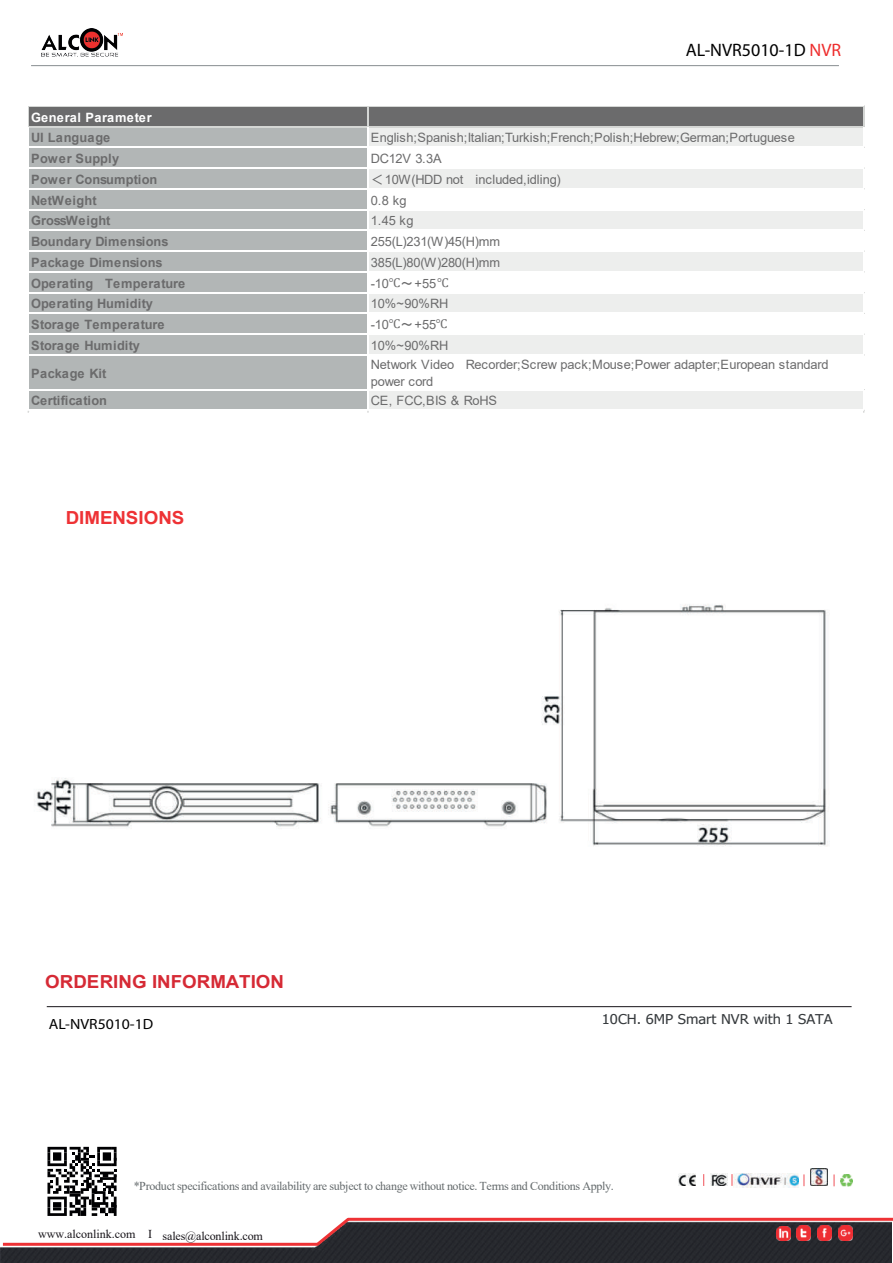
<style>
.page{position:relative;width:893px;height:1263px;background:#fff}
.page>*{position:absolute;margin:0;border:0;box-sizing:border-box;transform-origin:0 0}
.t1{font:700 18px "Arial";color:#d62a35;scale:1.04 1}
.t2{font:18px "Myriad Pro";color:#000001}
.t3{font:700 18px "Arial";color:#ee3235;scale:1.04 1}
.t4{font:14.85px "Myriad Pro";color:#000001;scale:1.06 1}
.t5{font:13.5px "Tahoma";color:#373b3e;scale:1.09 1}
.t6{font:12.9px/16.8px "Arial";letter-spacing:-.015em;color:#6b6b6c}
.t7{font:700 12.9px "Arial";letter-spacing:.005em;color:#6b6b6c}
.t8{font:700 12.9px "Arial";letter-spacing:.045em;color:#fff}
.t9{font:700 12.9px "Arial";letter-spacing:.025em;color:#6b6b6c}
.t10{font:12px "Times New Roman";letter-spacing:-.025em;color:#646a6c}
.t11{font:12px "Times New Roman";letter-spacing:-.01em;color:#171419}
.s1{color:#ee2d2d}
.s2{font-family:"MS Gothic"}
.s3{font-family:"Cambria Math"}
</style>
<div class="page">
<div style="left:0;top:1247px;width:892px;height:16px;background:#27282d"></div>
<svg style="left:47px;top:1146px;width:70px;height:1px"></svg>
<hr style="left:31px;top:65px;width:808px;height:1px;background:#888d91">
<svg style="left:47px;top:1006px;width:805px;height:1px"></svg>
<svg style="left:2px;top:1147px;width:891px;height:100px"></svg>
<svg style="left:41px;top:33px;width:82px;height:24px"></svg>
<img style="left:41px;top:28px;width:81px;height:28px">
<div style="left:29px;top:107px;width:836px;height:21px;background:#6b6b6c"></div>
<div style="left:29px;top:127px;width:340px;height:21px;background:#b2b6b6"></div>
<div style="left:368px;top:127px;width:497px;height:21px;background:#edeeed"></div>
<div style="left:29px;top:147px;width:340px;height:22px;background:#b2b6b6"></div>
<div style="left:29px;top:168px;width:340px;height:22px;background:#b2b6b6"></div>
<div style="left:368px;top:168px;width:497px;height:22px;background:#edeeed"></div>
<div style="left:29px;top:189px;width:340px;height:22px;background:#b2b6b6"></div>
<div style="left:29px;top:210px;width:340px;height:21px;background:#b2b6b6"></div>
<div style="left:368px;top:210px;width:497px;height:21px;background:#edeeed"></div>
<div style="left:29px;top:230px;width:340px;height:22px;background:#b2b6b6"></div>
<div style="left:29px;top:251px;width:340px;height:22px;background:#b2b6b6"></div>
<div style="left:368px;top:251px;width:497px;height:22px;background:#edeeed"></div>
<div style="left:29px;top:272px;width:340px;height:22px;background:#b2b6b6"></div>
<div style="left:29px;top:293px;width:340px;height:21px;background:#b2b6b6"></div>
<div style="left:368px;top:293px;width:497px;height:21px;background:#edeeed"></div>
<div style="left:29px;top:313px;width:340px;height:22px;background:#b2b6b6"></div>
<div style="left:29px;top:334px;width:340px;height:22px;background:#b2b6b6"></div>
<div style="left:368px;top:334px;width:497px;height:22px;background:#edeeed"></div>
<div style="left:29px;top:355px;width:340px;height:35px;background:#b2b6b6"></div>
<div style="left:29px;top:389px;width:340px;height:22px;background:#b2b6b6"></div>
<div style="left:368px;top:389px;width:497px;height:22px;background:#edeeed"></div>
<hr style="left:29px;top:106px;width:836px;height:1px;background:#d4d6d4">
<svg style="left:28px;top:106px;width:1px;height:21px"></svg>
<hr style="left:367px;top:107px;width:2px;height:21px;background:#d4d6d4">
<hr style="left:29px;top:126px;width:836px;height:2px;background:#d4d6d4">
<hr style="left:863px;top:107px;width:2px;height:21px;background:#d4d6d4">
<hr style="left:29px;top:146px;width:836px;height:2px;background:#fff">
<hr style="left:29px;top:167px;width:836px;height:2px;background:#fff">
<hr style="left:29px;top:188px;width:836px;height:2px;background:#fff">
<hr style="left:29px;top:209px;width:836px;height:2px;background:#fff">
<hr style="left:29px;top:229px;width:836px;height:2px;background:#fff">
<hr style="left:29px;top:250px;width:836px;height:2px;background:#fff">
<hr style="left:29px;top:271px;width:836px;height:2px;background:#fff">
<hr style="left:29px;top:292px;width:836px;height:2px;background:#fff">
<hr style="left:29px;top:312px;width:836px;height:2px;background:#fff">
<hr style="left:29px;top:333px;width:836px;height:2px;background:#fff">
<hr style="left:29px;top:354px;width:836px;height:2px;background:#fff">
<hr style="left:29px;top:389px;width:836px;height:1px;background:#fff">
<hr style="left:367px;top:128px;width:2px;height:283px;background:#fff">
<hr style="left:29px;top:409px;width:836px;height:2px;background:#fff">
<hr style="left:863px;top:128px;width:2px;height:283px;background:#fff">
<img style="left:35px;top:604px;width:795px;height:243px">
<h1 class="t2" style="left:686px;top:39px;width:157px">AL-NVR5010-1D <span class="s1">NVR</span></h1>
<p class="t8" style="left:31px;top:108px;width:122px">General Parameter</p>
<p class="t7" style="left:31px;top:129px;width:81px">UI Language</p>
<p class="t6" style="left:371px;top:129px;width:425px">English;Spanish;Italian;Turkish;French;Polish;Hebrew;German;Portuguese</p>
<p class="t9" style="left:31px;top:149px;width:90px">Power Supply</p>
<p class="t6" style="left:371px;top:150px;width:72px">DC12V 3.3A</p>
<p class="t7" style="left:31px;top:170px;width:128px">Power Consumption</p>
<p class="t6" style="left:371px;top:171px;width:191px"><span class="s2">＜</span>10W(HDD not included,idling)</p>
<p class="t7" style="left:31px;top:191px;width:67px">NetWeight</p>
<p class="t6" style="left:371px;top:192px;width:37px">0.8 kg</p>
<p class="t7" style="left:31px;top:212px;width:81px">GrossWeight</p>
<p class="t6" style="left:371px;top:212px;width:44px">1.45 kg</p>
<p class="t7" style="left:31px;top:233px;width:139px">Boundary Dimensions</p>
<p class="t6" style="left:371px;top:233px;width:131px">255(L)231(W)45(H)mm</p>
<p class="t7" style="left:31px;top:253px;width:133px">Package Dimensions</p>
<p class="t6" style="left:371px;top:254px;width:131px">385(L)80(W)280(H)mm</p>
<p class="t7" style="left:31px;top:274px;width:156px">Operating Temperature</p>
<p class="t6" style="left:371px;top:275px;width:79px">-10<span class="s3">℃</span><span class="s2">～</span>+55<span class="s3">℃</span></p>
<p class="t7" style="left:31px;top:295px;width:123px">Operating Humidity</p>
<p class="t6" style="left:371px;top:295px;width:79px">10%~90%RH</p>
<p class="t7" style="left:31px;top:316px;width:135px">Storage Temperature</p>
<p class="t6" style="left:371px;top:316px;width:78px">-10<span class="s3">℃</span><span class="s2">～</span>+55<span class="s3">℃</span></p>
<p class="t7" style="left:31px;top:336px;width:110px">Storage Humidity</p>
<p class="t6" style="left:371px;top:337px;width:79px">10%~90%RH</p>
<p class="t7" style="left:31px;top:364px;width:77px">Package Kit</p>
<p class="t6" style="left:371px;top:356px;width:459px">Network Video Recorder;Screw pack;Mouse;Power adapter;European standard power cord</p>
<p class="t7" style="left:31px;top:392px;width:77px">Certification</p>
<p class="t6" style="left:371px;top:392px;width:128px">CE, FCC,BIS &amp; RoHS</p>
<h1 class="t3" style="left:66px;top:505px;width:115px">DIMENSIONS</h1>
<h1 class="t1" style="left:45px;top:969px;width:231px">ORDERING INFORMATION</h1>
<p class="t4" style="left:49px;top:1015px;width:100px">AL-NVR5010-1D</p>
<p class="t5" style="left:602px;top:1010px;width:213px">10CH. 6MP Smart NVR with 1 SATA</p>
<p class="t10" style="left:134px;top:1178px;width:482px">*Product specifications and availability are subject to change without notice. Terms and Conditions Apply.</p>
<p class="t11" style="left:38px;top:1227px;width:226px">www.alconlink.com I sales@alconlink.com</p>
</div>
